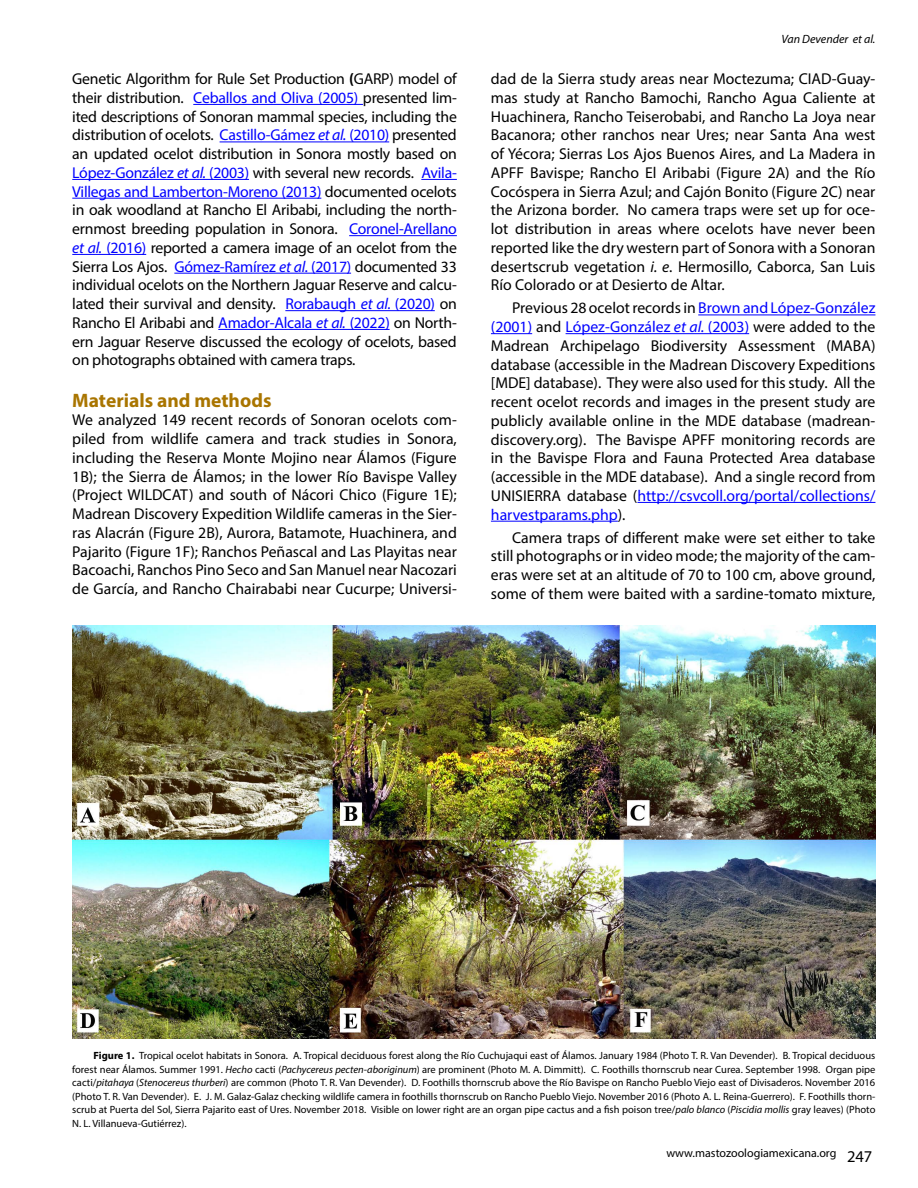
<style>
.page{position:relative;width:918px;height:1188px;background:#fff}
.page>*{position:absolute;margin:0;border:0;box-sizing:border-box;transform-origin:0 0}
.SUBTITULOS_REVISTA{font:700 19.5px "Myriad Pro";color:#a97500}
.TextoGeneral{font:15.75px/18.8px "Myriad Pro";color:#000;text-align:justify}
.t1{font:12px "Myriad Pro";color:#000}
.t2{font:italic 12px "Myriad Pro";color:#000}
.Tex_Fig_yTab{font:10.5px/13.5px "Myriad Pro";color:#000;text-align:justify}
.s1{font-weight:700}
.s2{color:#00f}
.s3{font-style:italic;color:#00f}
.s4{font-style:italic}
.s5{font-size:16.5px}
</style>
<div class="page">
<hr style="left:193px;top:104px;width:170px;height:1px;background:#00f">
<hr style="left:220px;top:142px;width:169px;height:1px;background:#00f">
<hr style="left:72px;top:179px;width:177px;height:1px;background:#00f">
<hr style="left:421px;top:179px;width:36px;height:1px;background:#00f">
<hr style="left:72px;top:198px;width:249px;height:1px;background:#00f">
<hr style="left:349px;top:235px;width:108px;height:1px;background:#00f">
<hr style="left:72px;top:254px;width:74px;height:1px;background:#00f">
<hr style="left:174px;top:273px;width:177px;height:1px;background:#00f">
<hr style="left:285px;top:310px;width:150px;height:1px;background:#00f">
<hr style="left:218px;top:329px;width:172px;height:1px;background:#00f">
<hr style="left:698px;top:315px;width:177px;height:1px;background:#00f">
<hr style="left:491px;top:333px;width:41px;height:1px;background:#00f">
<hr style="left:566px;top:333px;width:183px;height:1px;background:#00f">
<hr style="left:637px;top:502px;width:238px;height:1px;background:#00f">
<hr style="left:491px;top:521px;width:127px;height:1px;background:#00f">
<img style="left:72px;top:625px;width:803px;height:414px">
<p class="TextoGeneral" style="left:72px;top:69px;width:386px">Genetic Algorithm for Rule Set Production <span class="s1">(</span>GARP) model of their distribution. <span class="s2">Ceballos and Oliva (2005)</span> presented lim&shy;ited descriptions of Sonoran mammal species, including the distribution of ocelots. <span class="s2">Castillo-Gámez</span> <span class="s3">et al.</span> <span class="s2">(2010)</span> presented an updated ocelot distribution in Sonora mostly based on <span class="s2">López-González</span> <span class="s3">et al.</span> <span class="s2">(2003)</span> with several new records. <span class="s2">Avila-Villegas and Lamberton-Moreno (2013)</span> documented ocelots in oak woodland at Rancho El Aribabi, including the north&shy;ernmost breeding population in Sonora. <span class="s2">Coronel-Arellano </span><span class="s3">et al.</span> <span class="s2">(2016)</span> reported a camera image of an ocelot from the Sierra Los Ajos. <span class="s2">Gómez-Ramírez</span> <span class="s3">et al.</span> <span class="s2">(2017)</span> documented 33 individual ocelots on the Northern Jaguar Reserve and calcu&shy;lated their survival and density. <span class="s2">Rorabaugh</span> <span class="s3">et al.</span> <span class="s2">(2020)</span> on Rancho El Aribabi and <span class="s2">Amador-Alcala</span> <span class="s3">et al.</span> <span class="s2">(2022)</span> on North&shy;ern Jaguar Reserve discussed the ecology of ocelots, based on photographs obtained with camera traps.</p>
<p class="SUBTITULOS_REVISTA" style="left:72px;top:387px;width:201px">Materials and methods</p>
<p class="TextoGeneral" style="left:72px;top:411px;width:386px">We analyzed 149 recent records of Sonoran ocelots com&shy;piled from wildlife camera and track studies in Sonora, including the Reserva Monte Mojino near Álamos (Figure 1B); the Sierra de Álamos; in the lower Río Bavispe Valley (Project WILDCAT) and south of Nácori Chico (Figure 1E); Madrean Discovery Expedition Wildlife cameras in the Sier&shy;ras Alacrán (Figure 2B), Aurora, Batamote, Huachinera, and Pajarito (Figure 1F); Ranchos Peñascal and Las Playitas near Bacoachi, Ranchos Pino Seco and San Manuel near Nacozari de García, and Rancho Chairababi near Cucurpe; Universi-</p>
<p class="t2" style="left:781px;top:32px;width:96px">Van Devender et al.</p>
<p class="TextoGeneral" style="left:491px;top:69px;width:386px">dad de la Sierra study areas near Moctezuma; CIAD-Guay&shy;mas study at Rancho Bamochi, Rancho Agua Caliente at Huachinera, Rancho Teiserobabi, and Rancho La Joya near Bacanora; other ranchos near Ures; near Santa Ana west of Yécora; Sierras Los Ajos Buenos Aires, and La Madera in APFF Bavispe; Rancho El Aribabi (Figure 2A) and the Río Cocóspera in Sierra Azul; and Cajón Bonito (Figure 2C) near the Arizona border. No camera traps were set up for oce&shy;lot distribution in areas where ocelots have never been reported like the dry western part of Sonora with a Sonoran desertscrub vegetation <span class="s4">i. e</span>. Hermosillo, Caborca, San Luis Río Colorado or at Desierto de Altar.</p>
<p class="TextoGeneral" style="left:491px;top:298px;width:386px;text-indent:21px">Previous 28 ocelot records in <span class="s2">Brown and López-González (2001)</span> and <span class="s2">López-González</span> <span class="s3">et al.</span> <span class="s2">(2003)</span> were added to the Madrean Archipelago Biodiversity Assessment (MABA) database (accessible in the Madrean Discovery Expeditions [MDE] database). They were also used for this study. All the recent ocelot records and images in the present study are publicly available online in the MDE database (madrean&shy;discovery.org). The Bavispe APFF monitoring records are in the Bavispe Flora and Fauna Protected Area database (accessible in the MDE database). And a single record from UNISIERRA database (<span class="s2">http://csvcoll.org/portal/collections/ harvestparams.php</span>).</p>
<p class="TextoGeneral" style="left:491px;top:528px;width:386px;text-indent:21px">Camera traps of different make were set either to take still photographs or in video mode; the majority of the cam&shy;eras were set at an altitude of 70 to 100 cm, above ground, some of them were baited with a sardine-tomato mixture,</p>
<p class="Tex_Fig_yTab" style="left:72px;top:1049px;width:805px;text-indent:21px"><span class="s1">Figure 1.</span> Tropical ocelot habitats in Sonora. A. Tropical deciduous forest along the Río Cuchujaqui east of Álamos. January 1984 (Photo T. R. Van Devender). B. Tropical deciduous forest near Álamos. Summer 1991. <span class="s4">Hecho</span> cacti (<span class="s4">Pachycereus pecten-aboriginum</span>) are prominent (Photo M. A. Dimmitt). C. Foothills thornscrub near Curea. September 1998. Organ pipe cacti/<span class="s4">pitahaya</span> (<span class="s4">Stenocereus thurberi</span>) are common (Photo T. R. Van Devender). D. Foothills thornscrub above the Río Bavispe on Rancho Pueblo Viejo east of Divisaderos. November 2016 (Photo T. R. Van Devender). E. J. M. Galaz-Galaz checking wildlife camera in foothills thornscrub on Rancho Pueblo Viejo. November 2016 (Photo A. L. Reina-Guerrero). F. Foothills thorn&shy;scrub at Puerta del Sol, Sierra Pajarito east of Ures. November 2018. Visible on lower right are an organ pipe cactus and a fish poison tree/<span class="s4">palo blanco</span> (<span class="s4">Piscidia mollis</span> gray leaves) (Photo N. L. Villanueva-Gutiérrez).</p>
<p class="t1" style="left:666px;top:1146px;width:208px">www.mastozoologiamexicana.org <span class="s5">247</span></p>
</div>
